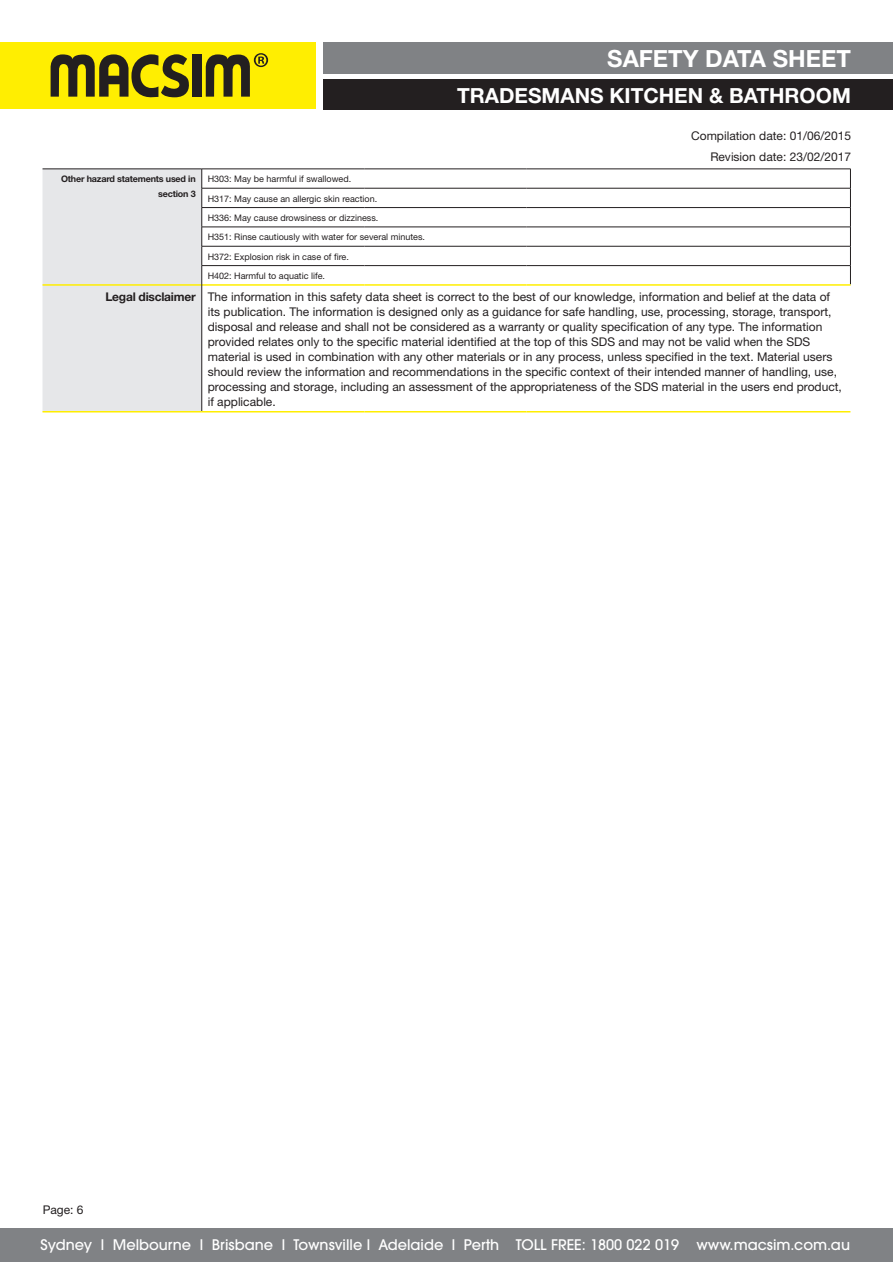
<style>
.page{position:relative;width:893px;height:1263px;background:#fff}
.page>*{position:absolute;margin:0;border:0;box-sizing:border-box;transform-origin:0 0}
.t1{font:700 23.7px "Helvetica Neue";color:#fff}
.t2{font:700 20.85px "Helvetica Neue";color:#fff}
.t3{font:500 14.55px "ITC Avant Garde Pro";color:#fff}
.Bullets_Green_354C{font:12px/15px "Helvetica Neue";color:#231f20;text-align:right}
.Bullets_Green_354C-2{font:700 12px "Helvetica Neue";letter-spacing:-.02em;color:#231f20}
.Bullets_Green_354C-3{font:9px "Helvetica Neue";color:#231f20}
.Bullets_Green_354C-4{font:700 9px/15px "Helvetica Neue";letter-spacing:-.02em;color:#231f20;text-align:right}
</style>
<div class="page">
<div style="left:0;top:43px;width:316px;height:66px;background:#ffee01"></div>
<div style="left:323px;top:43px;width:570px;height:31px;background:#808285"></div>
<div style="left:323px;top:79px;width:570px;height:30px;background:#231f20"></div>
<div style="left:192px;top:54px;width:9px;height:43px;background:#231f20"></div>
<svg style="left:51px;top:54px;width:138px;height:44px"></svg>
<svg style="left:206px;top:53px;width:62px;height:44px"></svg>
<div style="left:0;top:1229px;width:893px;height:33px;background:#808285"></div>
<hr style="left:202px;top:284px;width:162px;height:2px;background:#ffee01">
<hr style="left:364px;top:284px;width:162px;height:2px;background:#ffee01">
<hr style="left:526px;top:284px;width:325px;height:2px;background:#ffee01">
<hr style="left:202px;top:411px;width:162px;height:1px;background:#ffee01">
<hr style="left:364px;top:411px;width:162px;height:1px;background:#ffee01">
<hr style="left:526px;top:411px;width:324px;height:1px;background:#ffee01">
<div style="left:43px;top:170px;width:159px;height:242px;background:#e6e7e9"></div>
<svg style="left:850px;top:170px;width:1px;height:114px"></svg>
<hr style="left:43px;top:169px;width:159px;height:1px;background:#231f20">
<hr style="left:202px;top:169px;width:162px;height:1px;background:#231f20">
<hr style="left:364px;top:169px;width:162px;height:1px;background:#231f20">
<hr style="left:526px;top:169px;width:325px;height:1px;background:#231f20">
<hr style="left:202px;top:188px;width:162px;height:1px;background:#231f20">
<hr style="left:364px;top:188px;width:162px;height:1px;background:#231f20">
<hr style="left:526px;top:188px;width:325px;height:1px;background:#231f20">
<hr style="left:202px;top:207px;width:162px;height:1px;background:#231f20">
<hr style="left:364px;top:207px;width:162px;height:1px;background:#231f20">
<hr style="left:526px;top:207px;width:325px;height:1px;background:#231f20">
<hr style="left:202px;top:227px;width:162px;height:1px;background:#231f20">
<hr style="left:364px;top:227px;width:162px;height:1px;background:#231f20">
<hr style="left:526px;top:227px;width:325px;height:1px;background:#231f20">
<hr style="left:202px;top:246px;width:162px;height:1px;background:#231f20">
<hr style="left:364px;top:246px;width:162px;height:1px;background:#231f20">
<hr style="left:526px;top:246px;width:325px;height:1px;background:#231f20">
<hr style="left:202px;top:265px;width:162px;height:1px;background:#231f20">
<hr style="left:364px;top:265px;width:162px;height:1px;background:#231f20">
<hr style="left:526px;top:265px;width:325px;height:1px;background:#231f20">
<h1 class="t1" style="left:607px;top:44px;width:245px">SAFETY DATA SHEET</h1>
<h2 class="t2" style="left:457px;top:83px;width:395px">TRADESMANS KITCHEN &amp; BATHROOM</h2>
<p class="Bullets_Green_354C" style="left:691px;top:125px;width:161px;line-height:21px">Compilation date: 01/06/2015<br>Revision date: 23/02/2017</p>
<p class="Bullets_Green_354C-4" style="left:61px;top:171px;width:136px">Other hazard statements used in section 3</p>
<p class="Bullets_Green_354C-3" style="left:208px;top:174px;width:145px">H303: May be harmful if swallowed.</p>
<p class="Bullets_Green_354C-3" style="left:208px;top:193px;width:171px">H317: May cause an allergic skin reaction.</p>
<p class="Bullets_Green_354C-3" style="left:208px;top:212px;width:172px">H336: May cause drowsiness or dizziness.</p>
<p class="Bullets_Green_354C-3" style="left:208px;top:232px;width:219px">H351: Rinse cautiously with water for several minutes.</p>
<p class="Bullets_Green_354C-3" style="left:208px;top:251px;width:143px">H372: Explosion risk in case of fire.</p>
<p class="Bullets_Green_354C-3" style="left:208px;top:270px;width:119px">H402: Harmful to aquatic life.</p>
<p class="Bullets_Green_354C-2" style="left:105px;top:289px;width:92px">Legal disclaimer</p>
<p class="Bullets_Green_354C" style="left:208px;top:289px;width:636px;text-align:left">The information in this safety data sheet is correct to the best of our knowledge, information and belief at the data of its publication. The information is designed only as a guidance for safe handling, use, processing, storage, transport, disposal and release and shall not be considered as a warranty or quality specification of any type. The information provided relates only to the specific material identified at the top of this SDS and may not be valid when the SDS material is used in combination with any other materials or in any process, unless specified in the text. Material users should review the information and recommendations in the specific context of their intended manner of handling, use, processing and storage, including an assessment of the appropriateness of the SDS material in the users end product, if applicable.</p>
<p class="Bullets_Green_354C" style="left:43px;top:1202px;width:42px">Page: 6</p>
<p class="t3" style="left:41px;top:1236px;width:811px">Sydney l Melbourne l Brisbane l Townsville l Adelaide l Perth TOLL FREE: 1800 022 019 www.macsim.com.au</p>
</div>
